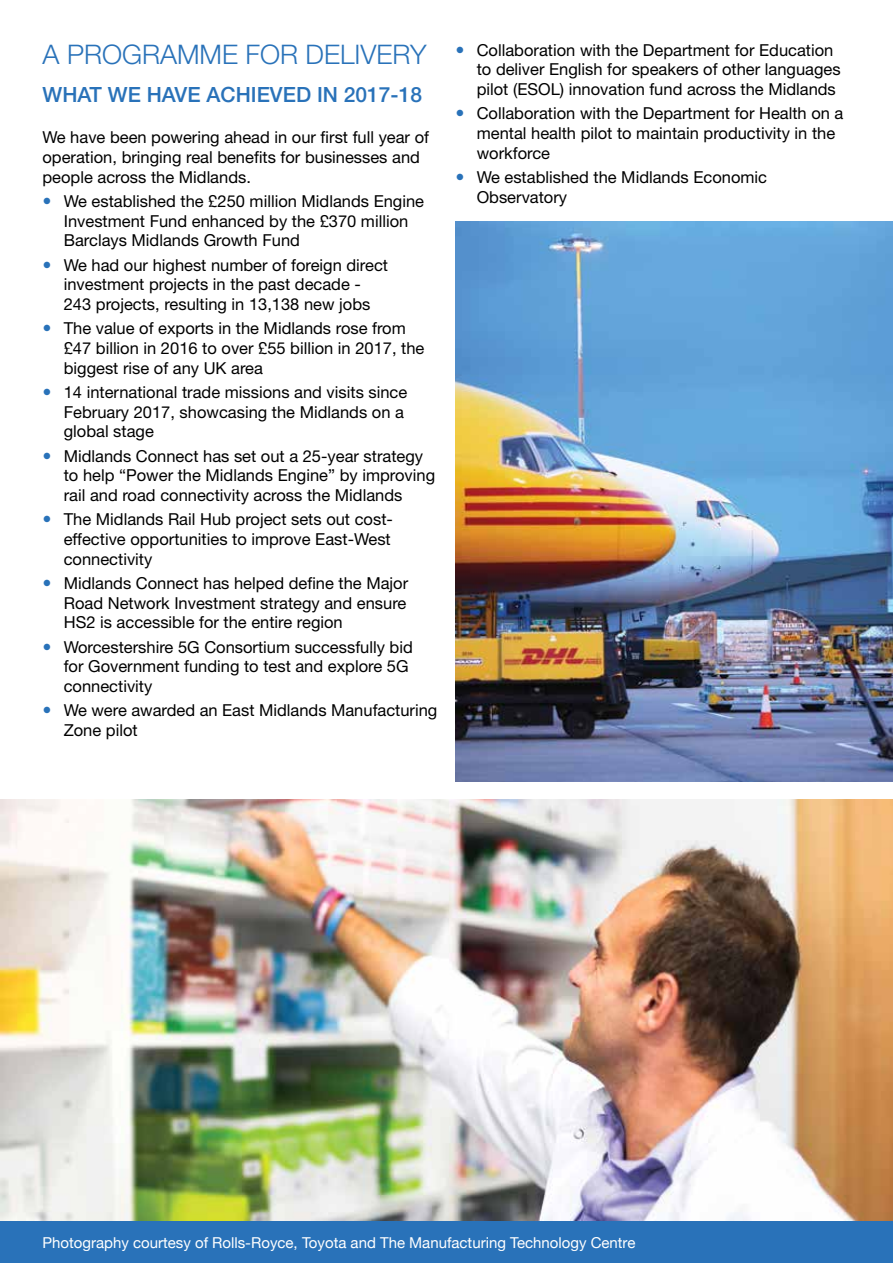
<style>
.page{position:relative;width:893px;height:1263px;background:#fff}
.page>*{position:absolute;margin:0;border:0;box-sizing:border-box;transform-origin:0 0}
.t1{font:300 27px "Helvetica Neue";color:#2972b9}
.t2{font:500 21px "Helvetica Neue";color:#2972b9}
.t3{font:16.5px/19.8px "Helvetica Neue";color:#000}
.t4{font:15px "Helvetica Neue";color:#fff}
</style>
<div class="page">
<div style="left:0;top:1220px;width:893px;height:43px;background:#2972b9"></div>
<img style="left:0;top:799px;width:893px;height:421px">
<img style="left:455px;top:221px;width:438px;height:560px">
<h1 class="t1" style="left:43px;top:38px;width:386px">A PROGRAMME FOR DELIVERY</h1>
<p class="t2" style="left:43px;top:82px;width:381px">WHAT WE HAVE ACHIEVED IN 2017-18</p>
<p class="t3" style="left:43px;top:127px;width:388px">We have been powering ahead in our first full year of operation, bringing real benefits for businesses and people across the Midlands.</p>
<p class="t3" style="left:64px;top:191px;width:362px">We established the £250 million Midlands Engine<br>Investment Fund enhanced by the £370 million<br>Barclays Midlands Growth Fund</p>
<p class="t3" style="left:64px;top:254px;width:326px">We had our highest number of foreign direct investment projects in the past decade -<br>243 projects, resulting in 13,138 new jobs</p>
<p class="t3" style="left:64px;top:318px;width:362px">The value of exports in the Midlands rose from £47 billion in 2016 to over £55 billion in 2017, the biggest rise of any UK area</p>
<p class="t3" style="left:64px;top:382px;width:345px">14 international trade missions and visits since<br>February 2017, showcasing the Midlands on a global stage</p>
<p class="t3" style="left:64px;top:445px;width:373px">Midlands Connect has set out a 25-year strategy to help “Power the Midlands Engine” by improving rail and road connectivity across the Midlands</p>
<p class="t3" style="left:64px;top:509px;width:331px">The Midlands Rail Hub project sets out cost&shy;effective opportunities to improve East-West connectivity</p>
<p class="t3" style="left:64px;top:573px;width:346px;text-align:justify">Midlands Connect has helped define the Major Road Network Investment strategy and ensure HS2 is accessible for the entire region</p>
<p class="t3" style="left:64px;top:636px;width:350px">Worcestershire 5G Consortium successfully bid for Government funding to test and explore 5G connectivity</p>
<p class="t3" style="left:64px;top:700px;width:375px">We were awarded an East Midlands Manufacturing<br>Zone pilot</p>
<p class="t3" style="left:477px;top:40px;width:365px">Collaboration with the Department for Education to deliver English for speakers of other languages pilot (ESOL) innovation fund across the Midlands</p>
<p class="t3" style="left:477px;top:103px;width:368px">Collaboration with the Department for Health on a mental health pilot to maintain productivity in the workforce</p>
<p class="t3" style="left:477px;top:167px;width:292px">We established the Midlands Economic<br>Observatory</p>
<p class="t4" style="left:43px;top:1233px;width:594px">Photography courtesy of Rolls-Royce, Toyota and The Manufacturing Technology Centre</p>
</div>
